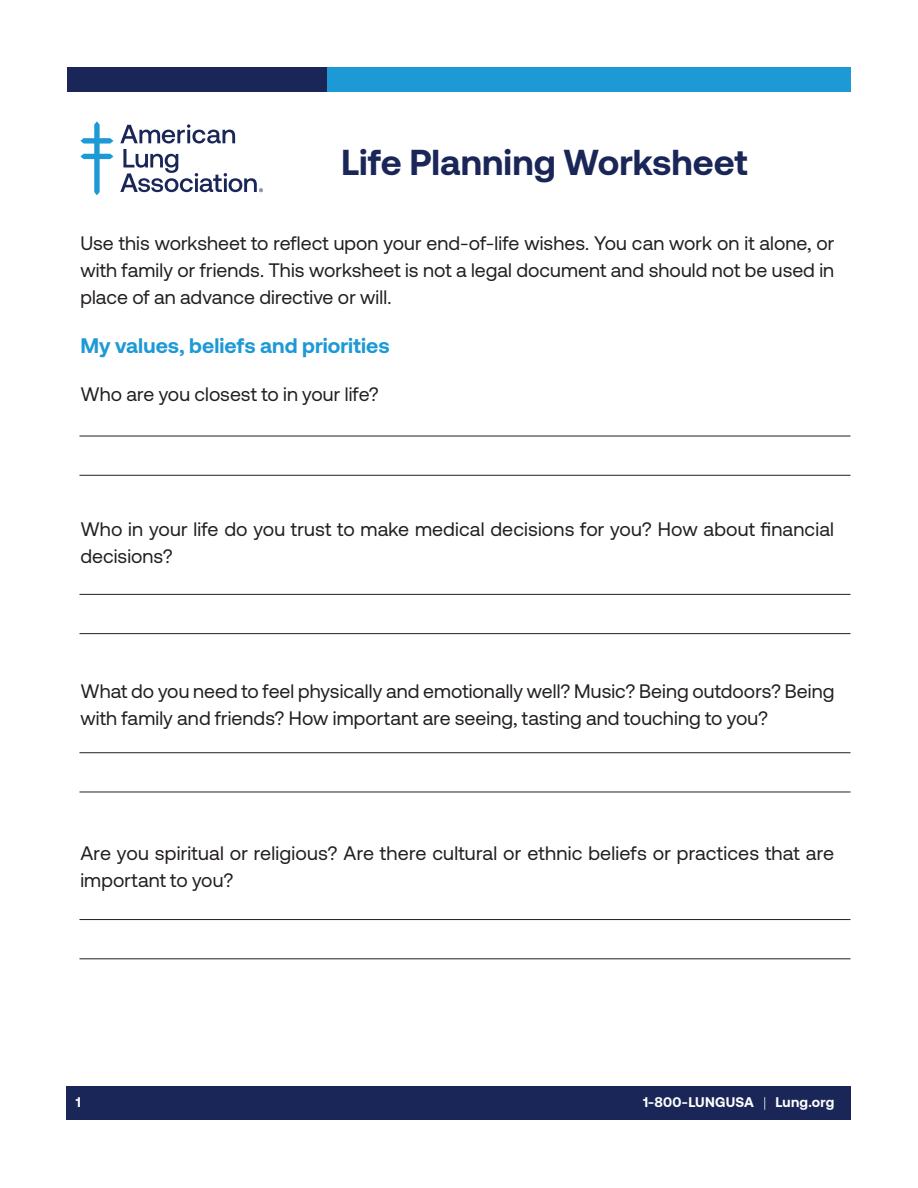
<style>
.page{position:relative;width:918px;height:1188px;background:#fff}
.page>*{position:absolute;margin:0;border:0;box-sizing:border-box;transform-origin:0 0}
.t1{font:700 36px "Aeonik";color:#1a2658}
.t2{font:700 21px "Aeonik";letter-spacing:.005em;color:#1d99d6}
.t3{font:19.5px/27px "Aeonik";letter-spacing:.005em;color:#231f20}
.t4{font:700 13.95px "Aeonik";letter-spacing:.01em;color:#fff}
.s1{font-weight:300}
</style>
<div class="page">
<div style="left:67px;top:1086px;width:784px;height:34px;background:#1a2658"></div>
<div style="left:68px;top:68px;width:259px;height:24px;background:#1a2658"></div>
<div style="left:327px;top:68px;width:523px;height:24px;background:#1d99d6"></div>
<svg style="left:80px;top:121px;width:33px;height:74px"></svg>
<svg style="left:120px;top:124px;width:115px;height:19px"></svg>
<svg style="left:120px;top:149px;width:143px;height:43px"></svg>
<hr style="left:79px;top:436px;width:771px;height:1px;background:#231f20">
<hr style="left:79px;top:475px;width:771px;height:1px;background:#231f20">
<hr style="left:79px;top:594px;width:771px;height:1px;background:#231f20">
<hr style="left:79px;top:633px;width:771px;height:1px;background:#231f20">
<hr style="left:79px;top:752px;width:771px;height:1px;background:#231f20">
<hr style="left:79px;top:792px;width:771px;height:1px;background:#231f20">
<hr style="left:79px;top:919px;width:771px;height:1px;background:#231f20">
<hr style="left:79px;top:958px;width:771px;height:1px;background:#231f20">
<h1 class="t1" style="left:341px;top:142px;width:408px">Life Planning Worksheet</h1>
<p class="t3" style="left:80px;top:230px;width:755px;text-align:justify">Use this worksheet to reflect upon your end-of-life wishes. You can work on it alone, or with family or friends. This worksheet is not a legal document and should not be used in place of an advance directive or will.</p>
<p class="t2" style="left:80px;top:334px;width:311px">My values, beliefs and priorities</p>
<p class="t3" style="left:80px;top:380px;width:300px">Who are you closest to in your life?</p>
<p class="t3" style="left:80px;top:515px;width:755px">Who in your life do you trust to make medical decisions for you? How about financial decisions?</p>
<p class="t3" style="left:80px;top:677px;width:755px">What do you need to feel physically and emotionally well? Music? Being outdoors? Being with family and friends? How important are seeing, tasting and touching to you?</p>
<p class="t3" style="left:80px;top:839px;width:755px">Are you spiritual or religious? Are there cultural or ethnic beliefs or practices that are important to you?</p>
<p class="t4" style="left:76px;top:1094px;width:7px">1</p>
<p class="t4" style="left:643px;top:1094px;width:193px">1-800-LUNGUSA <span class="s1">|</span> Lung.org</p>
</div>
